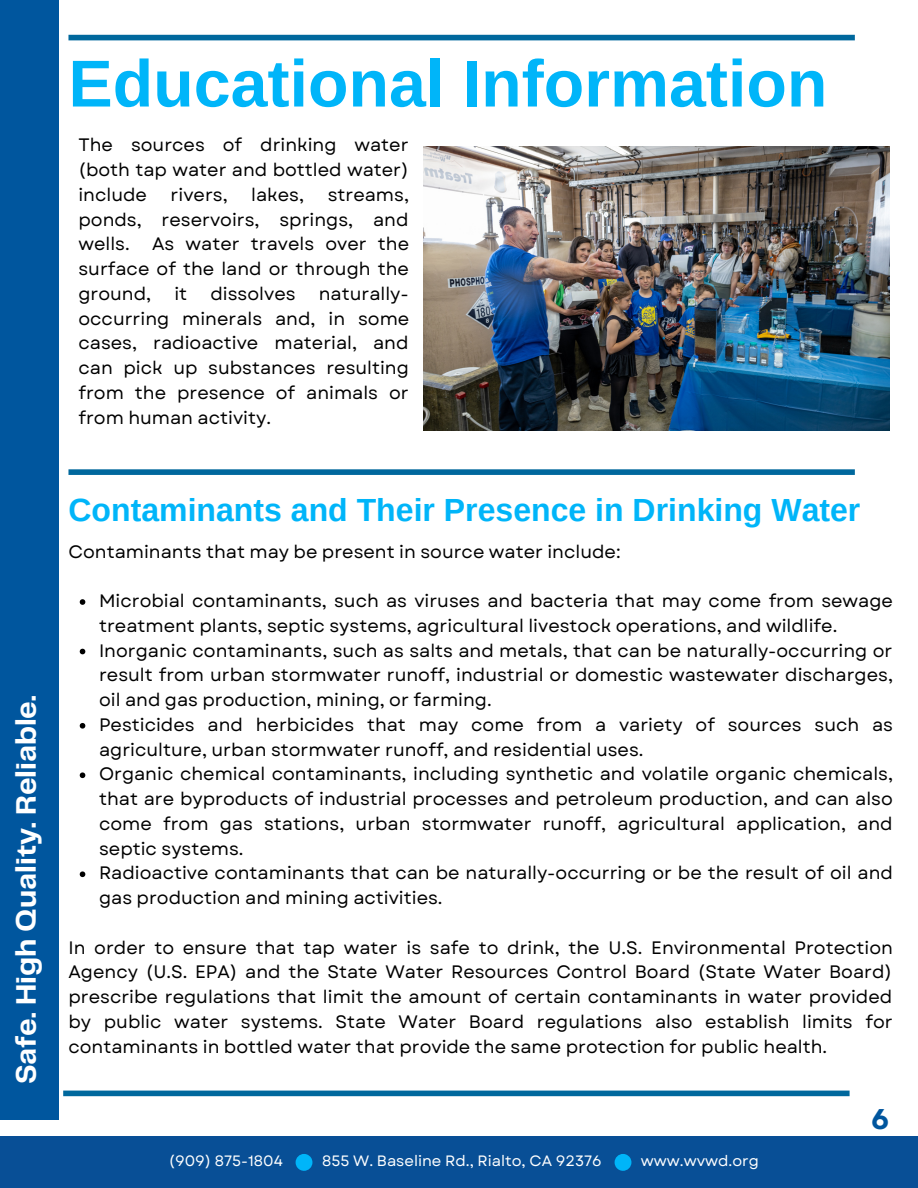
<style>
.page{position:relative;width:918px;height:1188px;background:#fff}
.page>*{position:absolute;margin:0;border:0;box-sizing:border-box;transform-origin:0 0}
.t1{font:700 66.3px "Arimo";color:#00b5f9}
.t2{font:700 32.1px "Arimo";color:#00b5f9}
.t3{font:700 29.4px "Telegraf";color:#fff}
.t4{font:700 28.5px "Garet";color:#00569e}
.t5{font:18px/24.8px "Garet";color:#000;text-align:justify}
.t6{font:15px "Garet";color:#fff}
</style>
<div class="page">
<div style="left:0;top:0;width:58px;height:1119px;background:#00569e"></div>
<div style="left:68px;top:35px;width:787px;height:5px;background:#00689d"></div>
<div style="left:68px;top:469px;width:787px;height:6px;background:#00689d"></div>
<div style="left:63px;top:1091px;width:787px;height:5px;background:#00689d"></div>
<img style="left:424px;top:147px;width:466px;height:283px">
<div style="left:0;top:1136px;width:918px;height:52px;background:#084f96"></div>
<svg style="left:296px;top:1154px;width:16px;height:17px"></svg>
<svg style="left:615px;top:1154px;width:16px;height:17px"></svg>
<svg style="left:80px;top:599px;width:5px;height:6px"></svg>
<svg style="left:80px;top:649px;width:5px;height:5px"></svg>
<svg style="left:80px;top:723px;width:5px;height:6px"></svg>
<svg style="left:80px;top:772px;width:5px;height:6px"></svg>
<svg style="left:80px;top:871px;width:5px;height:6px"></svg>
<p class="t1" style="left:68px;top:47px;width:760px">Educational Information</p>
<p class="t5" style="left:78px;top:133px;width:332px">The sources of drinking water (both tap water and bottled water) include</p>
<p class="t5" style="left:171px;top:182px;width:59px">rivers,</p>
<p class="t5" style="left:251px;top:182px;width:54px">lakes,</p>
<p class="t5" style="left:78px;top:182px;width:332px;text-indent:249px">streams, ponds, reservoirs, springs, and wells. As water travels over the surface of the land or through the ground,</p>
<p class="t5" style="left:78px;top:281px;width:332px;text-indent:240px">naturally&shy;occurring minerals and, in some cases, radioactive material, and can pick up substances resulting from the presence of animals or from human activity.</p>
<p class="t5" style="left:174px;top:281px;width:14px">it</p>
<p class="t5" style="left:211px;top:281px;width:87px">dissolves</p>
<p class="t3" style="left:14px;top:1084px;width:390px;rotate:-90deg">Safe. High Quality. Reliable.</p>
<p class="t2" style="left:68px;top:492px;width:793px">Contaminants and Their Presence in Drinking Water</p>
<p class="t5" style="left:68px;top:539px;width:554px">Contaminants that may be present in source water include:</p>
<p class="t5" style="left:99px;top:589px;width:795px">Microbial contaminants, such as viruses and bacteria that may come from sewage treatment plants, septic systems, agricultural livestock operations, and wildlife.</p>
<p class="t5" style="left:99px;top:638px;width:795px">Inorganic contaminants, such as salts and metals, that can be naturally-occurring or result from urban stormwater runoff, industrial or domestic wastewater discharges, oil and gas production, mining, or farming.</p>
<p class="t5" style="left:99px;top:712px;width:796px">Pesticides and herbicides that may come from a variety of sources such as agriculture, urban stormwater runoff, and residential uses.</p>
<p class="t5" style="left:99px;top:762px;width:796px">Organic chemical contaminants, including synthetic and volatile organic chemicals, that are byproducts of industrial processes and petroleum production, and can also come from gas stations, urban stormwater runoff, agricultural application, and septic systems.</p>
<p class="t5" style="left:99px;top:861px;width:795px">Radioactive contaminants that can be naturally-occurring or be the result of oil and gas production and mining activities.</p>
<p class="t5" style="left:68px;top:935px;width:826px">In order to ensure that tap water is safe to drink, the U.S. Environmental Protection Agency (U.S. EPA) and the State Water Resources Control Board (State Water Board) prescribe regulations that limit the amount of certain contaminants in water provided by public water systems. State Water Board regulations also establish limits for contaminants in bottled water that provide the same protection for public health.</p>
<p class="t6" style="left:169px;top:1150px;width:115px">(909) 875-1804</p>
<p class="t6" style="left:322px;top:1150px;width:281px">855 W. Baseline Rd., Rialto, CA 92376</p>
<p class="t6" style="left:641px;top:1150px;width:120px">www.wvwd.org</p>
<p class="t4" style="left:871px;top:1099px;width:20px">6</p>
</div>
